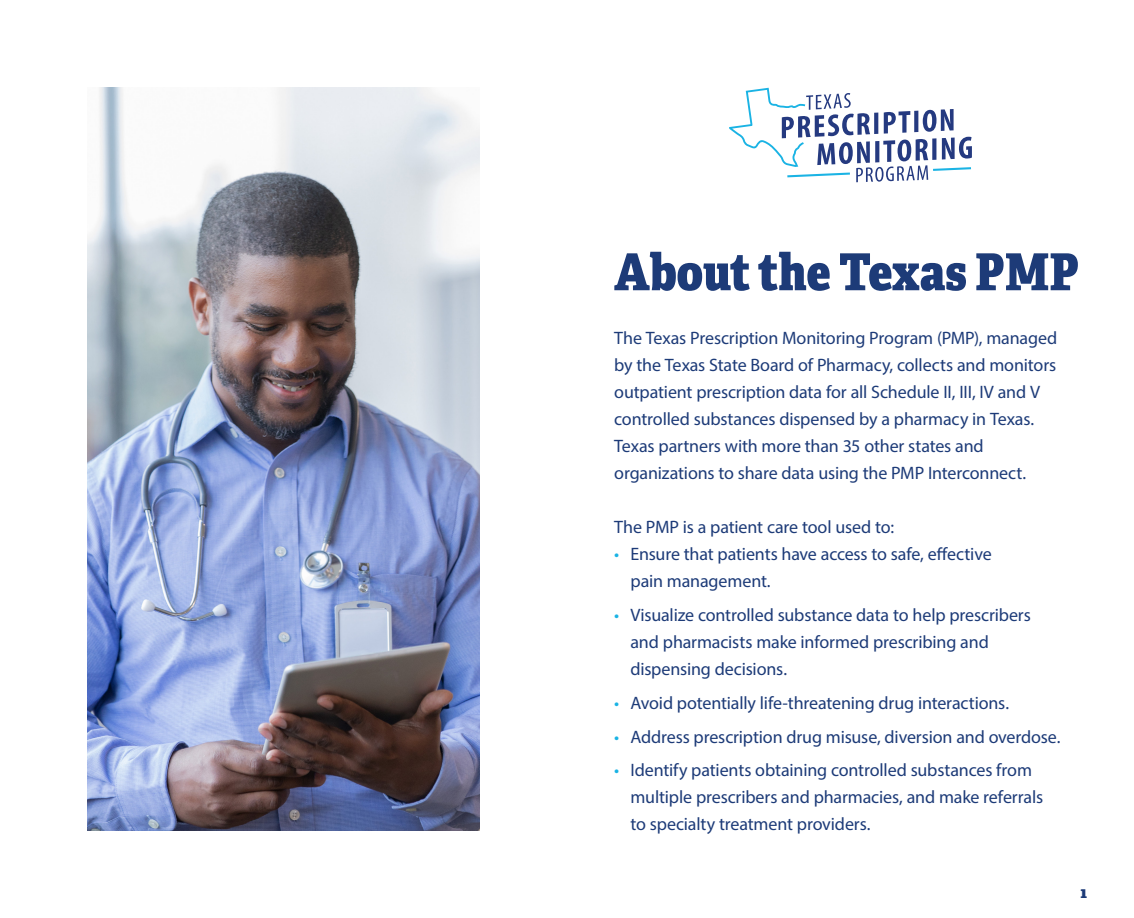
<style>
.page{position:relative;width:1134px;height:918px;background:#fff}
.page>*{position:absolute;margin:0;border:0;box-sizing:border-box;transform-origin:0 0}
.Headline{font:51px "Adelle Condensed Eb";color:#1d3b78}
.Body_copy{font:18px/27px "Myriad Pro";letter-spacing:-.01em;color:#1d3b78}
.t1{font:800 15px "Adelle";color:#1d3b78}
.s1{color:#1ab3e4}
</style>
<div class="page">
<img style="left:88px;top:88px;width:391px;height:742px">
<svg style="left:729px;top:88px;width:243px;height:94px"></svg>
<p class="Headline" style="left:614px;top:234px;width:466px">About the Texas PMP</p>
<p class="Body_copy" style="left:614px;top:324px;width:444px">The Texas Prescription Monitoring Program (PMP), managed by the Texas State Board of Pharmacy, collects and monitors outpatient prescription data for all Schedule II, III, IV and V controlled substances dispensed by a pharmacy in Texas.<br>Texas partners with more than 35 other states and organizations to share data using the PMP Interconnect.</p>
<p class="Body_copy" style="left:614px;top:513px;width:281px">The PMP is a patient care tool used to:</p>
<p class="Body_copy" style="left:630px;top:540px;width:363px;text-indent:-16px"><span class="s1">•</span> Ensure that patients have access to safe, effective pain management.</p>
<p class="Body_copy" style="left:630px;top:601px;width:402px;text-indent:-16px"><span class="s1">•</span> Visualize controlled substance data to help prescribers and pharmacists make informed prescribing and dispensing decisions.</p>
<p class="Body_copy" style="left:614px;top:689px;width:396px"><span class="s1">•</span> Avoid potentially life-threatening drug interactions.</p>
<p class="Body_copy" style="left:614px;top:723px;width:448px"><span class="s1">•</span> Address prescription drug misuse, diversion and overdose.</p>
<p class="Body_copy" style="left:630px;top:756px;width:414px;text-indent:-16px"><span class="s1">•</span> Identify patients obtaining controlled substances from multiple prescribers and pharmacies, and make referrals to specialty treatment providers.</p>
<p class="t1" style="left:1080px;top:883px;width:8px">1</p>
</div>
